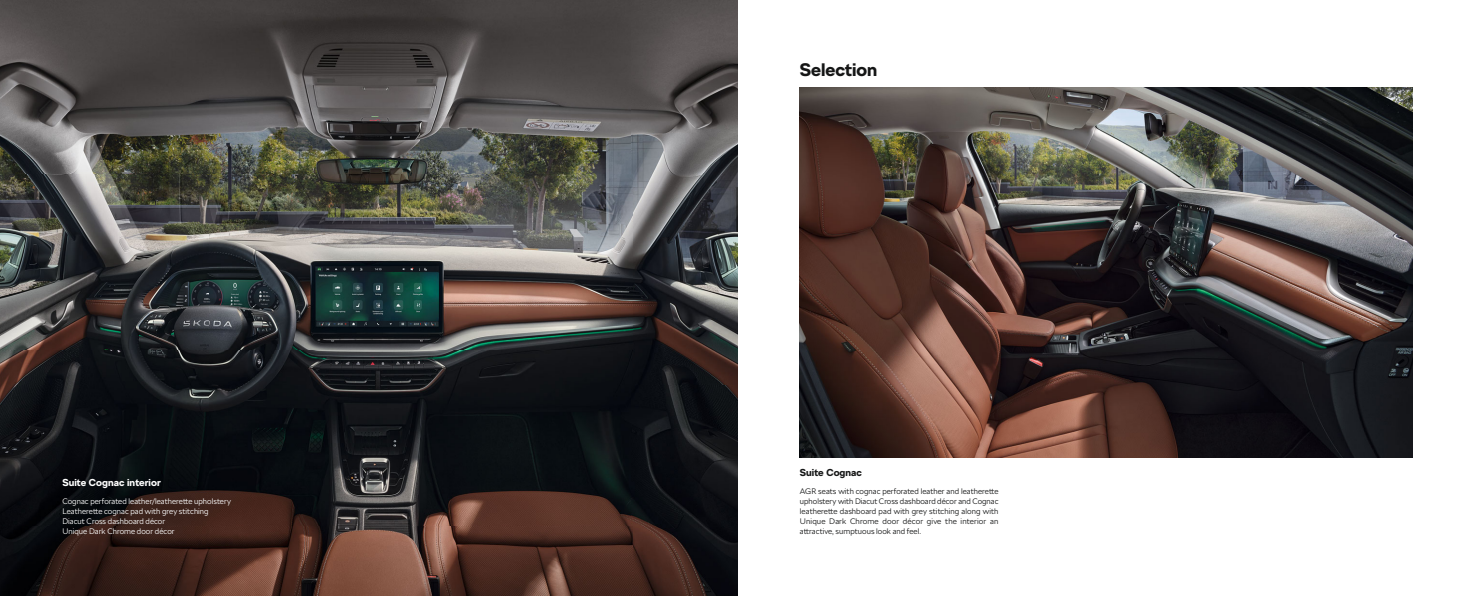
<style>
.page{position:relative;width:1475px;height:596px;background:#fff}
.page>*{position:absolute;margin:0;border:0;box-sizing:border-box;transform-origin:0 0}
.t1{font:700 18px "SKODA Next";color:#151616}
.t2{font:700 10px "SKODA Next";letter-spacing:.005em;color:#fff}
.t3{font:700 10px "SKODA Next";letter-spacing:.005em;color:#151616}
.t4{font:300 8px/10px "SKODA Next";letter-spacing:.005em;color:#151616;text-align:justify}
.t5{font:300 8px/10px "SKODA Next";letter-spacing:.005em;color:#fff}
</style>
<div class="page">
<img style="left:799px;top:87px;width:613px;height:370px">
<img style="left:0;top:0;width:737px;height:595px">
<p class="t2" style="left:62px;top:479px;width:100px">Suite Cognac interior</p>
<p class="t5" style="left:62px;top:496px;width:170px">Cognac perforated leather/leatherette upholstery Leatherette cognac pad with grey stitching Diacut Cross dashboard décor<br>Unique Dark Chrome door décor</p>
<h1 class="t1" style="left:799px;top:63px;width:79px">Selection</h1>
<p class="t3" style="left:799px;top:469px;width:64px">Suite Cognac</p>
<p class="t4" style="left:799px;top:486px;width:200px">AGR seats with cognac perforated leather and leatherette upholstery with Diacut Cross dashboard décor and Cognac leatherette dashboard pad with grey stitching along with Unique Dark Chrome door décor give the interior an attractive, sumptuous look and feel.</p>
</div>
